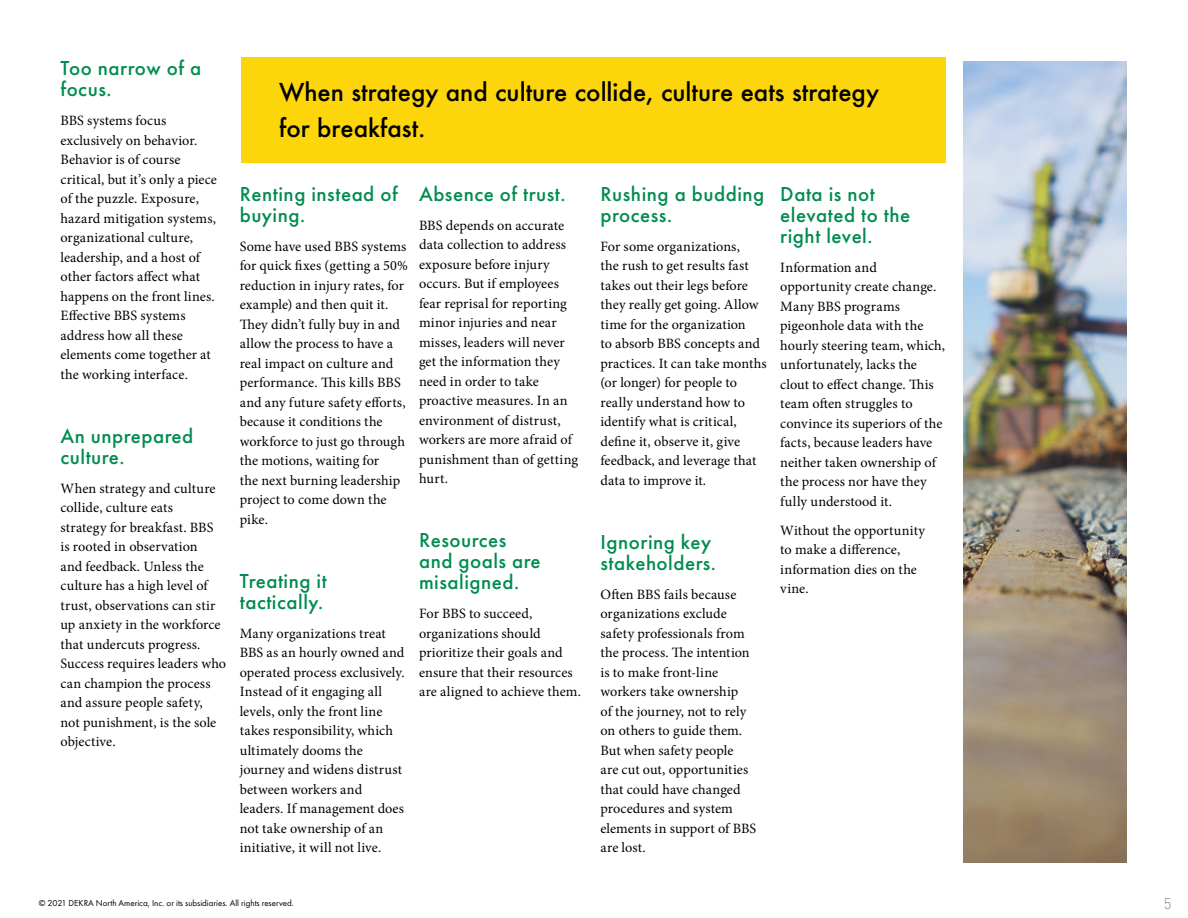
<style>
.page{position:relative;width:1188px;height:918px;background:#fff}
.page>*{position:absolute;margin:0;border:0;box-sizing:border-box;transform-origin:0 0}
.t1{font:500 24px/36px "Futura";color:#000}
.t2{font:500 21px/21px "Futura PT";letter-spacing:.025em;color:#008c4f}
.t3{font:300 15px "DINOT";color:#7e8590}
.t4{font:14.25px/19.5px "Minion Pro";letter-spacing:.005em;color:#000}
.t5{font:9px "Futura PT";color:#000}
</style>
<div class="page">
<img style="left:963px;top:62px;width:164px;height:800px">
<div style="left:242px;top:57px;width:704px;height:106px;background:#fcd50a"></div>
<h2 class="t2" style="left:60px;top:58px;width:142px">Too narrow of a focus.</h2>
<p class="t4" style="left:60px;top:111px;width:158px">BBS systems focus exclusively on behavior.<br>Behavior is of course critical, but it’s only a piece of the puzzle. Exposure, hazard mitigation systems, organizational culture, leadership, and a host of other factors affect what happens on the front lines.<br>Effective BBS systems address how all these elements come together at the working interface.</p>
<h2 class="t2" style="left:60px;top:425px;width:134px">An unprepared culture.</h2>
<p class="t4" style="left:60px;top:478px;width:167px">When strategy and culture collide, culture eats<br>strategy for breakfast. BBS is rooted in observation<br>and feedback. Unless the culture has a high level of trust, observations can stir up anxiety in the workforce that undercuts progress.<br>Success requires leaders who can champion the process and assure people safety,<br>not punishment, is the sole objective.</p>
<h1 class="t1" style="left:279px;top:74px;width:602px">When strategy and culture collide, culture eats strategy for breakfast.</h1>
<h2 class="t2" style="left:240px;top:183px;width:159px">Renting instead of buying.</h2>
<p class="t4" style="left:240px;top:237px;width:170px">Some have used BBS systems for quick fixes (getting a 50% reduction in injury rates, for example) and then quit it.<br>They didn’t fully buy in and allow the process to have a real impact on culture and performance. This kills BBS and any future safety efforts, because it conditions the workforce to just go through the motions, waiting for<br>the next burning leadership project to come down the pike.</p>
<h2 class="t2" style="left:240px;top:570px;width:89px">Treating it tactically.</h2>
<p class="t4" style="left:240px;top:623px;width:166px">Many organizations treat<br>BBS as an hourly owned and operated process exclusively.<br>Instead of it engaging all levels, only the front line takes responsibility, which ultimately dooms the journey and widens distrust between workers and leaders. If management does not take ownership of an initiative, it will not live.</p>
<h2 class="t2" style="left:419px;top:183px;width:148px">Absence of trust.</h2>
<p class="t4" style="left:419px;top:216px;width:161px">BBS depends on accurate data collection to address exposure before injury occurs. But if employees fear reprisal for reporting minor injuries and near misses, leaders will never get the information they need in order to take proactive measures. In an environment of distrust, workers are more afraid of punishment than of getting hurt.</p>
<h2 class="t2" style="left:419px;top:530px;width:123px">Resources and goals are misaligned.</h2>
<p class="t4" style="left:419px;top:604px;width:163px">For BBS to succeed, organizations should prioritize their goals and ensure that their resources are aligned to achieve them.</p>
<h2 class="t2" style="left:600px;top:183px;width:165px">Rushing a budding process.</h2>
<p class="t4" style="left:600px;top:237px;width:168px">For some organizations,<br>the rush to get results fast takes out their legs before they really get going. Allow time for the organization<br>to absorb BBS concepts and practices. It can take months (or longer) for people to really understand how to identify what is critical, define it, observe it, give feedback, and leverage that data to improve it.</p>
<h2 class="t2" style="left:600px;top:531px;width:117px">Ignoring key stakeholders.</h2>
<p class="t4" style="left:600px;top:584px;width:157px">Often BBS fails because organizations exclude safety professionals from the process. The intention is to make front-line workers take ownership<br>of the journey, not to rely on others to guide them.<br>But when safety people<br>are cut out, opportunities that could have changed procedures and system elements in support of BBS are lost.</p>
<h2 class="t2" style="left:780px;top:183px;width:131px">Data is not elevated to the right level.</h2>
<p class="t4" style="left:780px;top:258px;width:166px">Information and opportunity create change.<br>Many BBS programs pigeonhole data with the hourly steering team, which, unfortunately, lacks the clout to effect change. This team often struggles to convince its superiors of the facts, because leaders have neither taken ownership of the process nor have they fully understood it.</p>
<p class="t4" style="left:780px;top:520px;width:146px">Without the opportunity to make a difference, information dies on the vine.</p>
<p class="t5" style="left:39px;top:898px;width:257px">© 2021 DEKRA North America, Inc. or its subsidiaries. All rights reserved.</p>
<p class="t3" style="left:1164px;top:894px;width:9px">5</p>
</div>
